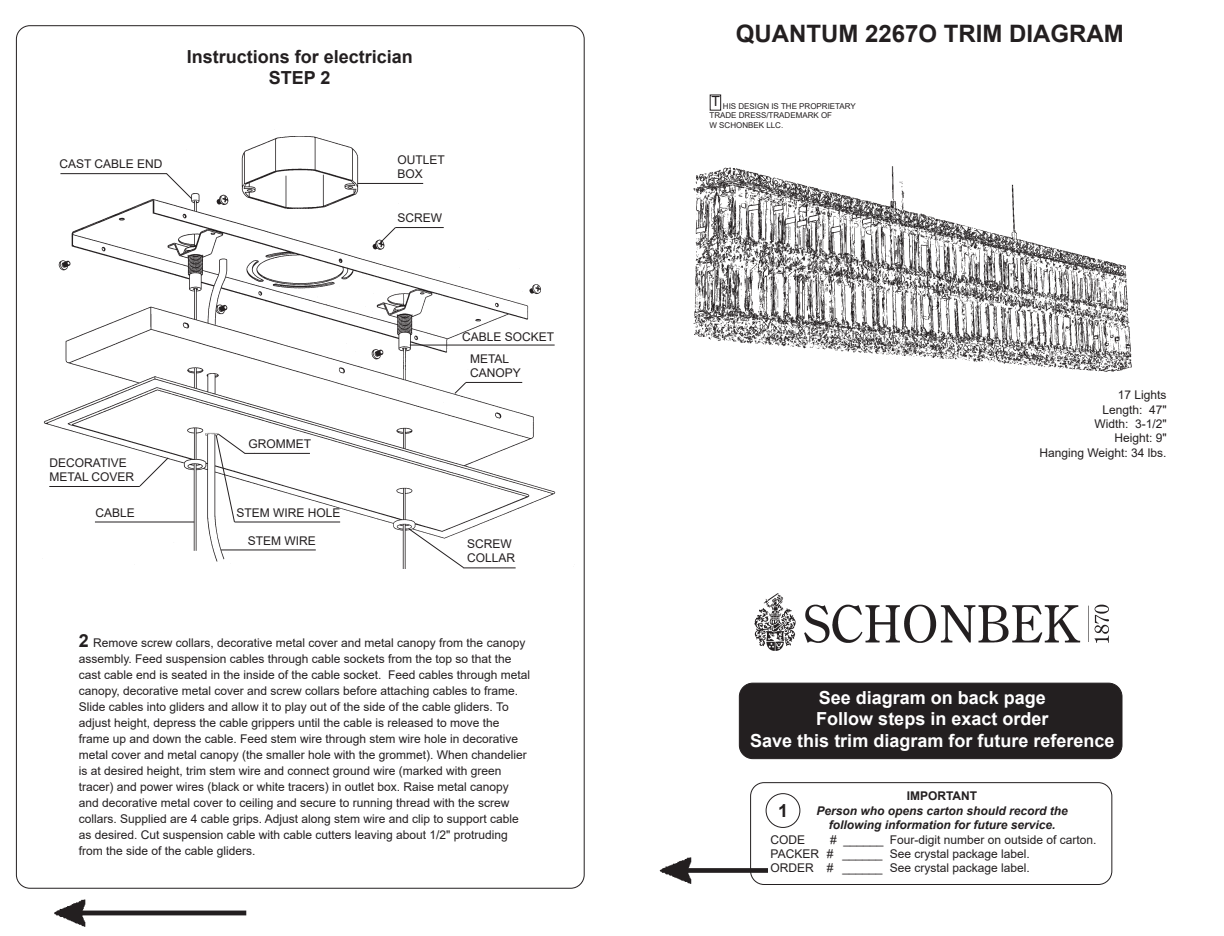
<style>
.page{position:relative;width:1224px;height:936px;background:#fff}
.page>*{position:absolute;margin:0;border:0;box-sizing:border-box;transform-origin:0 0}
.Headline{font:700 24px "Arial";color:#231f20}
.Headline-2{font:700 18px "Arial";color:#fff}
.Subhead_1{font:700 18px "Arial";color:#231f20}
.Body_text{font:700 18px "Arial";color:#231f20}
.t1{font:14px "Arial";color:#231f20}
.Body_text-2{font:12px/16px "Arial";color:#231f20}
.Body_text-3{font:italic 700 12px "Arial";color:#231f20}
.helvetica{font:12px "Arial";color:#231f20}
.Body_text-4{font:700 12px "Arial";color:#231f20}
.t2{font:8px/9.6px "Arial";color:#231f20}
.s1{font-weight:700;font-size:18px}
</style>
<div class="page">
<img style="left:54px;top:899px;width:193px;height:28px">
<div style="left:750px;top:782px;width:362px;height:103px;border:1px solid #231f20;border-radius:14px"></div>
<div style="left:739px;top:683px;width:383px;height:76px;background:#231f20;border-radius:14px"></div>
<div style="left:739px;top:683px;width:383px;height:76px;border:1px solid #231f20;border-radius:14px"></div>
<div style="left:766px;top:793px;width:34px;height:35px;border:1px solid #231f20;border-radius:50%"></div>
<div style="left:710px;top:95px;width:11px;height:15px;border:1px solid #231f20"></div>
<img style="left:659px;top:854px;width:109px;height:31px">
<img style="left:43px;top:136px;width:513px;height:432px">
<hr style="left:358px;top:183px;width:65px;height:1px;background:#231f20">
<hr style="left:49px;top:486px;width:91px;height:1px;background:#231f20">
<hr style="left:221px;top:550px;width:95px;height:1px;background:#231f20">
<hr style="left:463px;top:568px;width:53px;height:1px;background:#231f20">
<svg style="left:408px;top:528px;width:56px;height:40px"></svg>
<svg style="left:139px;top:457px;width:30px;height:30px"></svg>
<hr style="left:410px;top:345px;width:145px;height:1px;background:#231f20">
<hr style="left:235px;top:522px;width:105px;height:1px;background:#231f20">
<hr style="left:466px;top:382px;width:56px;height:1px;background:#231f20">
<svg style="left:454px;top:382px;width:13px;height:12px"></svg>
<hr style="left:95px;top:522px;width:99px;height:1px;background:#231f20">
<svg style="left:380px;top:227px;width:16px;height:16px"></svg>
<hr style="left:395px;top:227px;width:49px;height:1px;background:#231f20">
<svg style="left:166px;top:173px;width:26px;height:26px"></svg>
<hr style="left:60px;top:173px;width:107px;height:1px;background:#231f20">
<svg style="left:216px;top:433px;width:30px;height:90px"></svg>
<hr style="left:245px;top:453px;width:65px;height:1px;background:#231f20">
<img style="left:693px;top:167px;width:439px;height:205px">
<img style="left:754px;top:594px;width:354px;height:56px">
<p class="Subhead_1" style="left:187px;top:44px;width:228px">Instructions for electrician</p>
<p class="Subhead_1" style="left:269px;top:65px;width:63px">STEP 2</p>
<p class="Body_text-2" style="left:59px;top:156px;width:105px">CAST CABLE END</p>
<p class="Body_text-2" style="left:398px;top:152px;width:49px;line-height:14.4px">OUTLET<br>BOX</p>
<p class="Body_text-2" style="left:397px;top:210px;width:46px">SCREW</p>
<p class="Body_text-2" style="left:50px;top:455px;width:86px;line-height:14.4px">DECORATIVE<br>METAL COVER</p>
<p class="Body_text-2" style="left:96px;top:504px;width:41px">CABLE</p>
<p class="Body_text-2" style="left:462px;top:329px;width:94px">CABLE SOCKET</p>
<p class="Body_text-2" style="left:248px;top:436px;width:64px">GROMMET</p>
<p class="Body_text-2" style="left:237px;top:504px;width:106px">STEM WIRE HOLE</p>
<p class="Body_text-2" style="left:470px;top:350px;width:41px">METAL</p>
<p class="Body_text-2" style="left:470px;top:365px;width:52px">CANOPY</p>
<p class="Body_text-2" style="left:248px;top:532px;width:70px">STEM WIRE</p>
<p class="Body_text-2" style="left:467px;top:537px;width:50px;line-height:14.4px">SCREW<br>COLLAR</p>
<p class="Body_text-2" style="left:79px;top:634px;width:453px"><span class="s1">2</span> Remove screw collars, decorative metal cover and metal canopy from the canopy assembly. Feed suspension cables through cable sockets from the top so that the cast cable end is seated in the inside of the cable socket. Feed cables through metal canopy, decorative metal cover and screw collars before attaching cables to frame.<br>Slide cables into gliders and allow it to play out of the side of the cable gliders. To</p>
<p class="Body_text-2" style="left:79px;top:714px;width:450px">adjust height, depress the cable grippers until the cable is released to move the frame up and down the cable. Feed stem wire through stem wire hole in decorative metal cover and metal canopy (the smaller hole with the grommet). When chandelier is at desired height, trim stem wire and connect ground wire (marked with green</p>
<p class="Body_text-2" style="left:79px;top:778px;width:442px">tracer) and power wires (black or white tracers) in outlet box. Raise metal canopy and decorative metal cover to ceiling and secure to running thread with the screw collars. Supplied are 4 cable grips. Adjust along stem wire and clip to support cable as desired. Cut suspension cable with cable cutters leaving about 1/2" protruding from the side of the cable gliders.</p>
<p class="Headline" style="left:736px;top:17px;width:390px">QUANTUM 2267O TRIM DIAGRAM</p>
<p class="t1" style="left:712px;top:92px;width:10px">T</p>
<p class="t2" style="left:709px;top:101px;width:148px;text-indent:13px">HIS DESIGN IS THE PROPRIETARY<br>TRADE DRESS/TRADEMARK OF</p>
<p class="t2" style="left:709px;top:120px;width:75px">W SCHONBEK LLC.</p>
<p class="Body_text-2" style="left:1118px;top:387px;width:50px">17 Lights</p>
<p class="Body_text-2" style="left:1102px;top:401px;width:66px">Length: 47"</p>
<p class="Body_text-2" style="left:1094px;top:416px;width:74px">Width: 3-1/2"</p>
<p class="Body_text-2" style="left:1114px;top:430px;width:54px">Height: 9"</p>
<p class="helvetica" style="left:1039px;top:444px;width:129px">Hanging Weight: 34 lbs.</p>
<p class="Headline-2" style="left:819px;top:685px;width:229px">See diagram on back page</p>
<p class="Headline-2" style="left:816px;top:706px;width:234px">Follow steps in exact order</p>
<p class="Headline-2" style="left:750px;top:728px;width:366px">Save this trim diagram for future reference</p>
<p class="Body_text" style="left:778px;top:798px;width:12px">1</p>
<p class="Body_text-4" style="left:907px;top:788px;width:72px">IMPORTANT</p>
<p class="Body_text-3" style="left:816px;top:803px;width:253px">Person who opens carton should record the</p>
<p class="Body_text-3" style="left:829px;top:817px;width:228px">following information for future service.</p>
<p class="Body_text-2" style="left:771px;top:831px;width:36px">CODE</p>
<p class="Body_text-2" style="left:830px;top:831px;width:268px"># ______ Four-digit number on outside of carton.</p>
<p class="Body_text-2" style="left:771px;top:846px;width:261px">PACKER # ______ See crystal package label.</p>
<p class="Body_text-2" style="left:771px;top:860px;width:261px">ORDER # ______ See crystal package label.</p>
</div>
